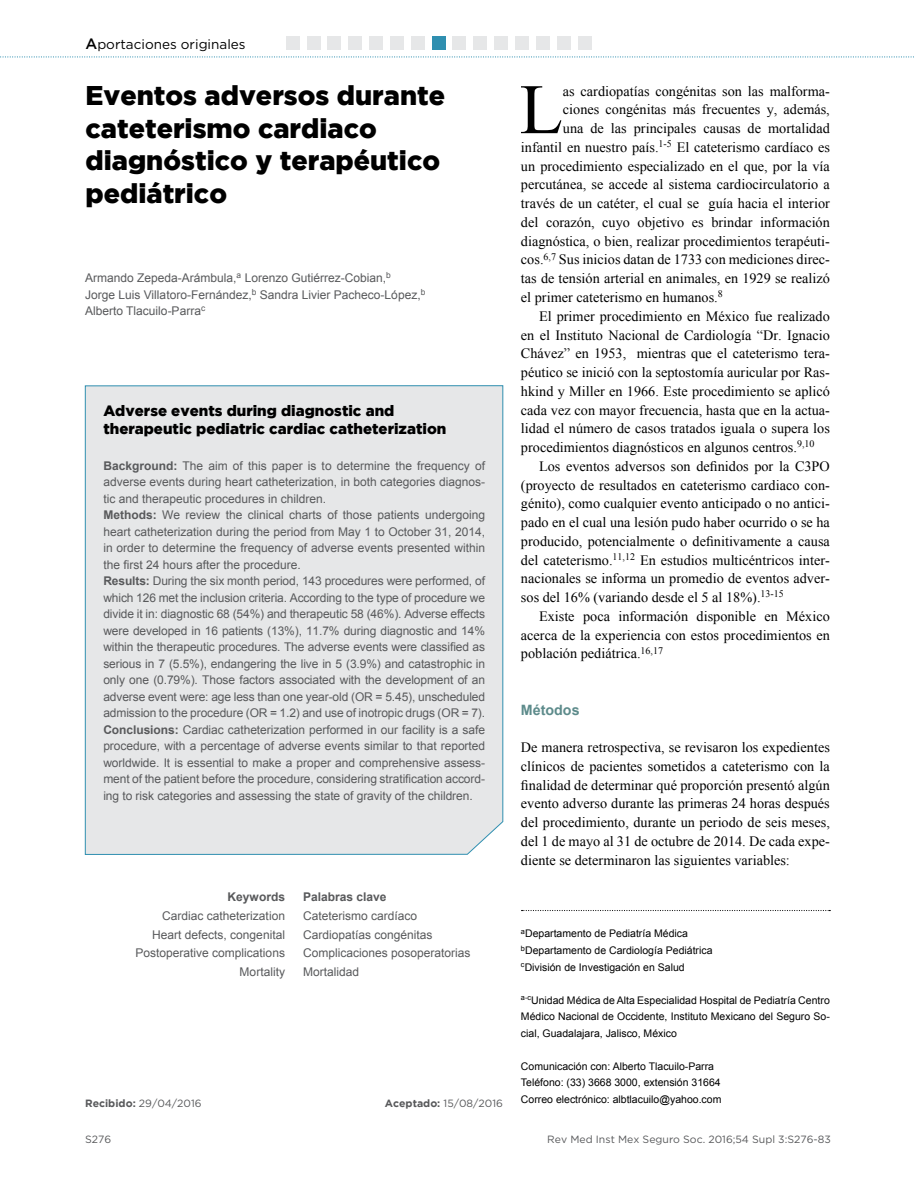
<style>
.page{position:relative;width:915px;height:1191px;background:#fff}
.page>*{position:absolute;margin:0;border:0;box-sizing:border-box;transform-origin:0 0}
.t1{font:70.95px "Times New Roman";color:#000}
.t2{font:900 27px/32.4px "Gotham";color:#000}
.t3{font:900 15px/18px "Gotham";color:#000}
.t4{font:14.25px/18.8px "Times New Roman";color:#000;text-align:justify}
.t5{font:700 14.25px "Arial";color:#5d8b8b}
.t6{font:13.5px "Gotham";color:#000}
.t7{font:12px/16.5px "Arial";letter-spacing:-.005em;color:#58595b}
.t8{font:700 12px "Arial";color:#58595b}
.t9{font:10.5px/16.5px "Arial";color:#000}
.t10{font:10.5px "Gotham";color:#58595b}
.s1{font-weight:500;font-size:15px}
.s2{font-weight:700}
</style>
<div class="page">
<div style="left:84px;top:385px;width:419px;height:470px;background:#e6e7e8"></div>
<svg style="left:0;top:56px;width:914px;height:1px"></svg>
<div style="left:306px;top:36px;width:14px;height:14px;background:#e6e7e8"></div>
<div style="left:286px;top:36px;width:13px;height:14px;background:#e6e7e8"></div>
<div style="left:348px;top:36px;width:14px;height:14px;background:#e6e7e8"></div>
<div style="left:327px;top:36px;width:14px;height:14px;background:#e6e7e8"></div>
<div style="left:390px;top:36px;width:13px;height:14px;background:#e6e7e8"></div>
<div style="left:369px;top:36px;width:13px;height:14px;background:#e6e7e8"></div>
<div style="left:431px;top:36px;width:14px;height:14px;background:#2f8fb0"></div>
<div style="left:411px;top:36px;width:13px;height:14px;background:#e6e7e8"></div>
<div style="left:494px;top:36px;width:14px;height:14px;background:#e6e7e8"></div>
<div style="left:473px;top:36px;width:14px;height:14px;background:#e6e7e8"></div>
<div style="left:452px;top:36px;width:14px;height:14px;background:#e6e7e8"></div>
<div style="left:536px;top:36px;width:13px;height:14px;background:#e6e7e8"></div>
<div style="left:515px;top:36px;width:13px;height:14px;background:#e6e7e8"></div>
<div style="left:556px;top:36px;width:14px;height:14px;background:#e6e7e8"></div>
<div style="left:577px;top:36px;width:14px;height:14px;background:#e6e7e8"></div>
<svg style="left:521px;top:910px;width:309px;height:1px"></svg>
<p class="t6" style="left:85px;top:36px;width:161px"><span class="s1">A</span>portaciones originales</p>
<h2 class="t2" style="left:85px;top:79px;width:361px">Eventos adversos durante cateterismo cardiaco diagnóstico y terapéutico pediátrico</h2>
<p class="t7" style="left:85px;top:270px;width:341px">Armando Zepeda-Arámbula,<sup>a</sup> Lorenzo Gutiérrez-Cobian,<sup>b<br></sup>Jorge Luis Villatoro-Fernández,<sup>b</sup> Sandra Livier Pacheco-López,<sup>b<br></sup>Alberto Tlacuilo-Parra<sup>c</sup></p>
<p class="t3" style="left:103px;top:401px;width:344px">Adverse events during diagnostic and therapeutic pediatric cardiac catheterization</p>
<p class="t7" style="left:103px;top:457px;width:383px"><span class="s2">Background:</span> The aim of this paper is to determine the frequency of adverse events during heart catheterization, in both categories diagnos&shy;tic and therapeutic procedures in children.<br><span class="s2">Methods:</span> We review the clinical charts of those patients undergoing heart catheterization during the period from May 1 to October 31, 2014, in order to determine the frequency of adverse events presented within the first 24 hours after the procedure.<br><span class="s2">Results:</span> During the six month period, 143 procedures were performed, of which 126 met the inclusion criteria. According to the type of procedure we divide it in: diagnostic 68 (54%) and therapeutic 58 (46%). Adverse effects were developed in 16 patients (13%), 11.7% during diagnostic and 14% within the therapeutic procedures. The adverse events were classified as serious in 7 (5.5%), endangering the live in 5 (3.9%) and catastrophic in only one (0.79%). Those factors associated with the development of an adverse event were: age less than one year-old (OR = 5.45), unscheduled admission to the procedure (OR = 1.2) and use of inotropic drugs (OR = 7).<br><span class="s2">Conclusions:</span> Cardiac catheterization performed in our facility is a safe procedure, with a percentage of adverse events similar to that reported worldwide. It is essential to make a proper and comprehensive assess&shy;ment of the patient before the procedure, considering stratification accord&shy;ing to risk categories and assessing the state of gravity of the children.</p>
<p class="t8" style="left:227px;top:889px;width:59px">Keywords</p>
<p class="t7" style="left:135px;top:906px;width:151px;line-height:18.8px;text-align:right">Cardiac catheterization<br>Heart defects, congenital<br>Postoperative complications<br>Mortality</p>
<p class="t8" style="left:303px;top:889px;width:85px">Palabras clave</p>
<p class="t7" style="left:303px;top:906px;width:169px;line-height:18.8px">Cateterismo cardíaco<br>Cardiopatías congénitas<br>Complicaciones posoperatorias<br>Mortalidad</p>
<p class="t10" style="left:85px;top:1097px;width:118px"><span class="s2">Recibido:</span> 29/04/2016</p>
<p class="t10" style="left:384px;top:1096px;width:120px"><span class="s2">Aceptado:</span> 15/08/2016</p>
<p class="t10" style="left:85px;top:1132px;width:28px">S276</p>
<h1 class="t1" style="left:519px;top:62px;width:45px">L</h1>
<p class="t4" style="left:562px;top:81px;width:268px">as cardiopatías congénitas son las malforma-</p>
<p class="t4" style="left:562px;top:100px;width:268px">ciones congénitas más frecuentes y, además,</p>
<p class="t4" style="left:562px;top:119px;width:268px">una de las principales causas de mortalidad</p>
<p class="t4" style="left:521px;top:138px;width:310px">infantil en nuestro país.<sup>1-5</sup> El cateterismo cardíaco es</p>
<p class="t4" style="left:521px;top:156px;width:310px">un procedimiento especializado en el que, por la vía</p>
<p class="t4" style="left:521px;top:175px;width:310px">percutánea, se accede al sistema cardiocirculatorio a</p>
<p class="t4" style="left:521px;top:194px;width:310px">través de un catéter, el cual se guía hacia el interior</p>
<p class="t4" style="left:521px;top:213px;width:310px">del corazón, cuyo objetivo es brindar información</p>
<p class="t4" style="left:521px;top:231px;width:310px">diagnóstica, o bien, realizar procedimientos terapéuti-</p>
<p class="t4" style="left:521px;top:250px;width:310px">cos.<sup>6,7</sup> Sus inicios datan de 1733 con mediciones direc-</p>
<p class="t4" style="left:521px;top:269px;width:310px">tas de tensión arterial en animales, en 1929 se realizó</p>
<p class="t4" style="left:521px;top:288px;width:203px">el primer cateterismo en humanos.<sup>8</sup></p>
<p class="t4" style="left:539px;top:306px;width:292px">El primer procedimiento en México fue realizado</p>
<p class="t4" style="left:521px;top:325px;width:310px">en el Instituto Nacional de Cardiología “Dr. Ignacio</p>
<p class="t4" style="left:521px;top:344px;width:310px">Chávez” en 1953, mientras que el cateterismo tera-</p>
<p class="t4" style="left:521px;top:363px;width:310px">péutico se inició con la septostomía auricular por Ras-</p>
<p class="t4" style="left:521px;top:381px;width:310px">hkind y Miller en 1966. Este procedimiento se aplicó</p>
<p class="t4" style="left:521px;top:400px;width:310px">cada vez con mayor frecuencia, hasta que en la actua-</p>
<p class="t4" style="left:521px;top:419px;width:310px">lidad el número de casos tratados iguala o supera los</p>
<p class="t4" style="left:521px;top:438px;width:295px">procedimientos diagnósticos en algunos centros.<sup>9,10</sup></p>
<p class="t4" style="left:539px;top:456px;width:292px">Los eventos adversos son definidos por la C3PO</p>
<p class="t4" style="left:521px;top:475px;width:310px">(proyecto de resultados en cateterismo cardiaco con-</p>
<p class="t4" style="left:521px;top:494px;width:310px">génito), como cualquier evento anticipado o no antici-</p>
<p class="t4" style="left:521px;top:513px;width:310px">pado en el cual una lesión pudo haber ocurrido o se ha</p>
<p class="t4" style="left:521px;top:531px;width:310px">producido, potencialmente o definitivamente a causa</p>
<p class="t4" style="left:521px;top:550px;width:310px">del cateterismo.<sup>11,12</sup> En estudios multicéntricos inter-</p>
<p class="t4" style="left:521px;top:569px;width:310px">nacionales se informa un promedio de eventos adver-</p>
<p class="t4" style="left:521px;top:588px;width:264px">sos del 16% (variando desde el 5 al 18%).<sup>13-15</sup></p>
<p class="t4" style="left:539px;top:606px;width:292px">Existe poca información disponible en México</p>
<p class="t4" style="left:521px;top:625px;width:310px">acerca de la experiencia con estos procedimientos en</p>
<p class="t4" style="left:521px;top:644px;width:143px">población pediátrica.<sup>16,17</sup></p>
<p class="t5" style="left:521px;top:700px;width:60px">Métodos</p>
<p class="t4" style="left:521px;top:738px;width:310px">De manera retrospectiva, se revisaron los expedientes clínicos de pacientes sometidos a cateterismo con la finalidad de determinar qué proporción presentó algún evento adverso durante las primeras 24 horas después del procedimiento, durante un periodo de seis meses, del 1 de mayo al 31 de octubre de 2014. De cada expe&shy;diente se determinaron las siguientes variables:</p>
<p class="t9" style="left:521px;top:925px;width:193px"><sup>a</sup>Departamento de Pediatría Médica <sup>b</sup>Departamento de Cardiología Pediátrica <sup>c</sup>División de Investigación en Salud</p>
<p class="t9" style="left:521px;top:991px;width:310px;text-align:justify"><sup>a-c</sup>Unidad Médica de Alta Especialidad Hospital de Pediatría Centro Médico Nacional de Occidente, Instituto Mexicano del Seguro So&shy;cial, Guadalajara, Jalisco, México</p>
<p class="t9" style="left:521px;top:1057px;width:202px">Comunicación con: Alberto Tlacuilo-Parra<br>Teléfono: (33) 3668 3000, extensión 31664<br>Correo electrónico: albtlacuilo@yahoo.com</p>
<p class="t10" style="left:547px;top:1132px;width:285px">Rev Med Inst Mex Seguro Soc. 2016;54 Supl 3:S276-83</p>
</div>
